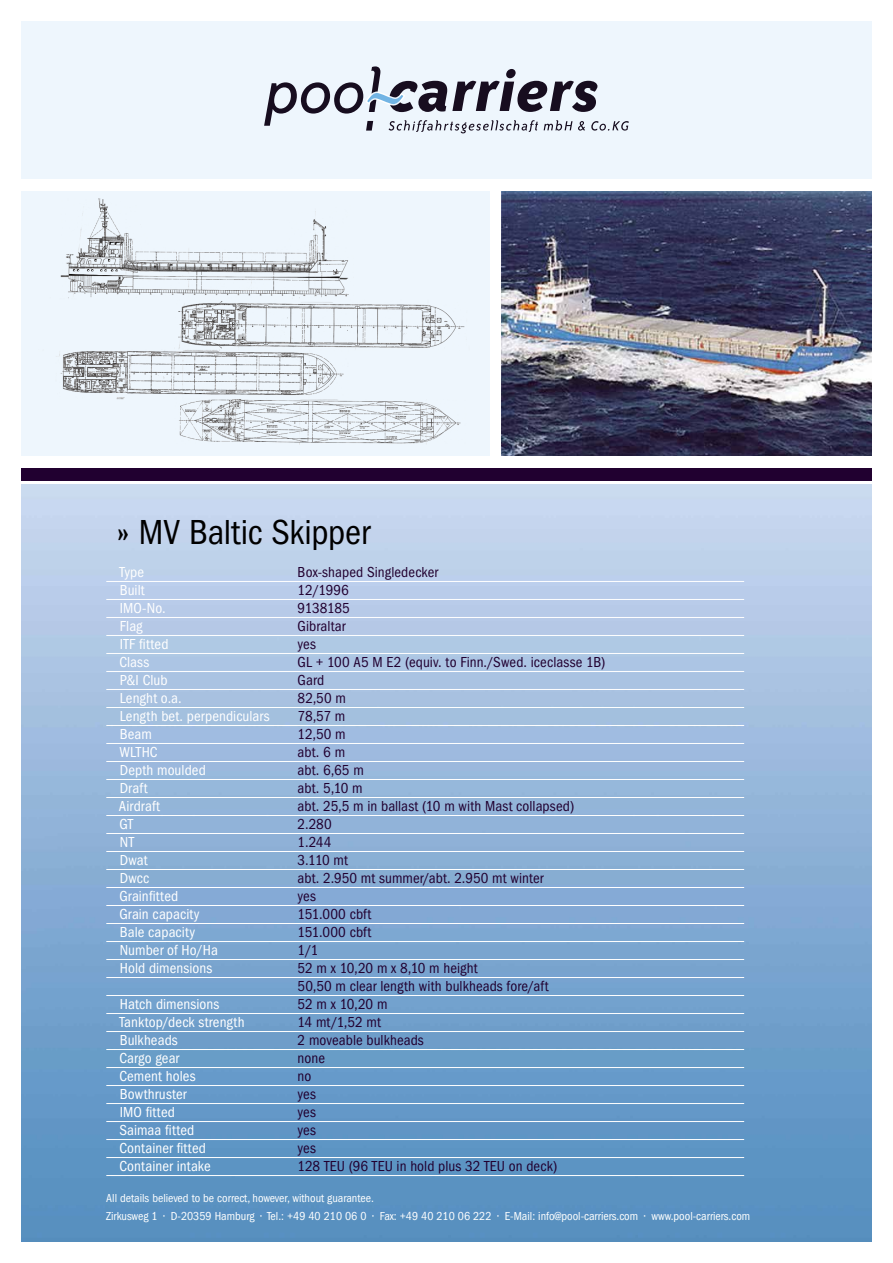
<style>
.page{position:relative;width:893px;height:1263px;background:#fff}
.page>*{position:absolute;margin:0;border:0;box-sizing:border-box;transform-origin:0 0}
.t1{font:condensed 36px "Franklin Gothic";letter-spacing:-.005em;color:#000}
.t2{font:condensed 15px/18px "Franklin Gothic";letter-spacing:.005em;color:#210030}
.t3{font:condensed 15px "Franklin Gothic";letter-spacing:.005em;color:#fff}
.t4{font:condensed 15px "Franklin Gothic";letter-spacing:-.02em;color:#210030}
.t5{font:condensed 12px/18px "Franklin Gothic";color:#fff}
</style>
<div class="page">
<div style="left:21px;top:21px;width:851px;height:158px;background:#eef6fd"></div>
<img style="left:21px;top:485px;width:851px;height:757px">
<div style="left:21px;top:468px;width:851px;height:12px;background:#210030"></div>
<img style="left:502px;top:191px;width:370px;height:264px">
<img style="left:21px;top:191px;width:468px;height:264px">
<svg style="left:264px;top:66px;width:365px;height:67px"></svg>
<hr style="left:106px;top:581px;width:638px;height:1px;background:#fff">
<hr style="left:106px;top:599px;width:638px;height:1px;background:#fff">
<hr style="left:106px;top:617px;width:638px;height:1px;background:#fff">
<hr style="left:106px;top:635px;width:638px;height:1px;background:#fff">
<hr style="left:106px;top:653px;width:638px;height:1px;background:#fff">
<hr style="left:106px;top:671px;width:638px;height:1px;background:#fff">
<hr style="left:106px;top:689px;width:638px;height:1px;background:#fff">
<hr style="left:106px;top:707px;width:638px;height:1px;background:#fff">
<hr style="left:106px;top:725px;width:638px;height:1px;background:#fff">
<hr style="left:106px;top:743px;width:638px;height:1px;background:#fff">
<hr style="left:106px;top:761px;width:638px;height:1px;background:#fff">
<hr style="left:106px;top:779px;width:638px;height:1px;background:#fff">
<hr style="left:106px;top:797px;width:638px;height:1px;background:#fff">
<hr style="left:106px;top:815px;width:638px;height:1px;background:#fff">
<hr style="left:106px;top:833px;width:638px;height:1px;background:#fff">
<hr style="left:106px;top:851px;width:638px;height:1px;background:#fff">
<hr style="left:106px;top:869px;width:638px;height:1px;background:#fff">
<hr style="left:106px;top:887px;width:638px;height:1px;background:#fff">
<hr style="left:106px;top:905px;width:638px;height:1px;background:#fff">
<hr style="left:106px;top:923px;width:638px;height:1px;background:#fff">
<hr style="left:106px;top:941px;width:638px;height:1px;background:#fff">
<hr style="left:106px;top:959px;width:638px;height:1px;background:#fff">
<hr style="left:106px;top:977px;width:638px;height:1px;background:#fff">
<hr style="left:106px;top:995px;width:638px;height:1px;background:#fff">
<hr style="left:106px;top:1013px;width:638px;height:1px;background:#fff">
<hr style="left:106px;top:1031px;width:638px;height:1px;background:#fff">
<hr style="left:106px;top:1049px;width:638px;height:1px;background:#fff">
<hr style="left:106px;top:1067px;width:638px;height:1px;background:#fff">
<hr style="left:106px;top:1085px;width:638px;height:1px;background:#fff">
<hr style="left:106px;top:1103px;width:638px;height:1px;background:#fff">
<hr style="left:106px;top:1121px;width:638px;height:1px;background:#fff">
<hr style="left:106px;top:1139px;width:638px;height:1px;background:#fff">
<hr style="left:106px;top:1157px;width:638px;height:1px;background:#fff">
<hr style="left:106px;top:1175px;width:638px;height:1px;background:#fff">
<h1 class="t1" style="left:117px;top:511px;width:255px">» MV Baltic Skipper</h1>
<p class="t3" style="left:119px;top:563px;width:26px">Type</p>
<p class="t2" style="left:298px;top:563px;width:142px">Box-shaped Singledecker</p>
<p class="t3" style="left:120px;top:581px;width:26px">Built</p>
<p class="t2" style="left:298px;top:581px;width:53px">12/1996</p>
<p class="t3" style="left:120px;top:599px;width:48px">IMO-No.</p>
<p class="t4" style="left:298px;top:599px;width:54px">9138185</p>
<p class="t3" style="left:120px;top:617px;width:24px">Flag</p>
<p class="t2" style="left:298px;top:617px;width:50px">Gibraltar</p>
<p class="t3" style="left:120px;top:635px;width:50px">ITF fitted</p>
<p class="t2" style="left:298px;top:635px;width:20px">yes</p>
<p class="t3" style="left:119px;top:653px;width:32px">Class</p>
<p class="t2" style="left:298px;top:653px;width:309px">GL + 100 A5 M E2 (equiv. to Finn./Swed. iceclasse 1B)</p>
<p class="t3" style="left:120px;top:671px;width:49px">P&amp;I Club</p>
<p class="t2" style="left:298px;top:671px;width:28px">Gard</p>
<p class="t3" style="left:120px;top:689px;width:63px">Lenght o.a.</p>
<p class="t2" style="left:298px;top:689px;width:50px">82,50 m</p>
<p class="t3" style="left:120px;top:707px;width:151px">Length bet. perpendiculars</p>
<p class="t2" style="left:298px;top:707px;width:49px">78,57 m</p>
<p class="t3" style="left:120px;top:725px;width:34px">Beam</p>
<p class="t2" style="left:298px;top:725px;width:50px">12,50 m</p>
<p class="t3" style="left:120px;top:743px;width:40px">WLTHC</p>
<p class="t2" style="left:298px;top:743px;width:49px">abt. 6 m</p>
<p class="t3" style="left:120px;top:761px;width:88px">Depth moulded</p>
<p class="t2" style="left:298px;top:761px;width:68px">abt. 6,65 m</p>
<p class="t3" style="left:120px;top:779px;width:29px">Draft</p>
<p class="t2" style="left:298px;top:779px;width:67px">abt. 5,10 m</p>
<p class="t3" style="left:119px;top:797px;width:43px">Airdraft</p>
<p class="t2" style="left:298px;top:797px;width:278px">abt. 25,5 m in ballast (10 m with Mast collapsed)</p>
<p class="t3" style="left:119px;top:815px;width:15px">GT</p>
<p class="t2" style="left:298px;top:815px;width:36px">2.280</p>
<p class="t3" style="left:120px;top:833px;width:16px">NT</p>
<p class="t2" style="left:298px;top:833px;width:35px">1.244</p>
<p class="t3" style="left:120px;top:851px;width:29px">Dwat</p>
<p class="t2" style="left:298px;top:851px;width:52px">3.110 mt</p>
<p class="t3" style="left:120px;top:869px;width:31px">Dwcc</p>
<p class="t2" style="left:298px;top:869px;width:248px">abt. 2.950 mt summer/abt. 2.950 mt winter</p>
<p class="t3" style="left:119px;top:887px;width:60px">Grainfitted</p>
<p class="t2" style="left:298px;top:887px;width:20px">yes</p>
<p class="t3" style="left:119px;top:905px;width:82px">Grain capacity</p>
<p class="t2" style="left:298px;top:905px;width:75px">151.000 cbft</p>
<p class="t3" style="left:120px;top:923px;width:77px">Bale capacity</p>
<p class="t2" style="left:298px;top:923px;width:75px">151.000 cbft</p>
<p class="t3" style="left:120px;top:941px;width:100px">Number of Ho/Ha</p>
<p class="t2" style="left:298px;top:941px;width:22px">1/1</p>
<p class="t3" style="left:120px;top:959px;width:94px">Hold dimensions</p>
<p class="t2" style="left:298px;top:959px;width:253px">52 m x 10,20 m x 8,10 m height<br>50,50 m clear length with bulkheads fore/aft</p>
<p class="t3" style="left:120px;top:995px;width:101px">Hatch dimensions</p>
<p class="t2" style="left:298px;top:995px;width:91px">52 m x 10,20 m</p>
<p class="t3" style="left:119px;top:1013px;width:127px">Tanktop/deck strength</p>
<p class="t2" style="left:298px;top:1013px;width:85px">14 mt/1,52 mt</p>
<p class="t3" style="left:120px;top:1031px;width:60px">Bulkheads</p>
<p class="t2" style="left:298px;top:1031px;width:128px">2 moveable bulkheads</p>
<p class="t3" style="left:119px;top:1049px;width:62px">Cargo gear</p>
<p class="t2" style="left:298px;top:1049px;width:29px">none</p>
<p class="t3" style="left:119px;top:1067px;width:78px">Cement holes</p>
<p class="t2" style="left:298px;top:1067px;width:15px">no</p>
<p class="t3" style="left:120px;top:1085px;width:69px">Bowthruster</p>
<p class="t2" style="left:298px;top:1085px;width:20px">yes</p>
<p class="t3" style="left:120px;top:1103px;width:57px">IMO fitted</p>
<p class="t2" style="left:298px;top:1103px;width:20px">yes</p>
<p class="t3" style="left:119px;top:1121px;width:77px">Saimaa fitted</p>
<p class="t2" style="left:298px;top:1121px;width:20px">yes</p>
<p class="t3" style="left:119px;top:1139px;width:88px">Container fitted</p>
<p class="t2" style="left:298px;top:1139px;width:20px">yes</p>
<p class="t3" style="left:119px;top:1157px;width:93px">Container intake</p>
<p class="t2" style="left:298px;top:1157px;width:261px">128 TEU (96 TEU in hold plus 32 TEU on deck)</p>
<p class="t5" style="left:106px;top:1189px;width:645px">All details believed to be correct, however, without guarantee.<br>Zirkusweg 1 • D-20359 Hamburg • Tel.: +49 40 210 06 0 • Fax: +49 40 210 06 222 • E-Mail: info@pool-carriers.com • www.pool-carriers.com</p>
</div>
